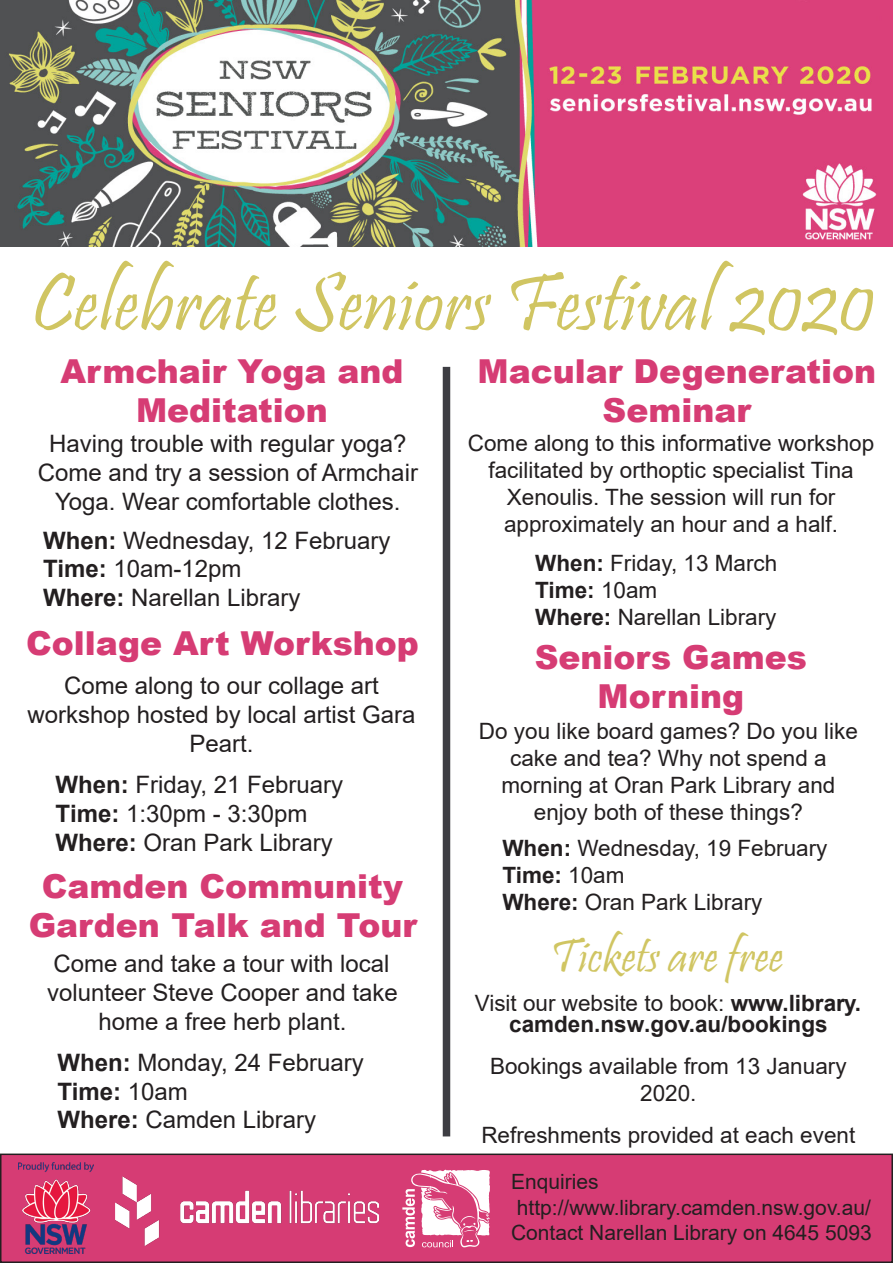
<style>
.page{position:relative;width:893px;height:1263px;background:#fff}
.page>*{position:absolute;margin:0;border:0;box-sizing:border-box;transform-origin:0 0}
.t1{font:84px "Pristina";color:#d0c562}
.t2{font:49.5px "Pristina";color:#d0c562}
.t3{font:900 33px/39.6px "Arial";color:#d63c74;text-align:center}
.t4{font:24px/28.8px "Arial";color:#231f20;text-align:center}
.t5{font:700 24px "Arial";color:#231f20}
.t6{font:22.5px/27px "Arial";color:#231f20;text-align:center}
.t7{font:700 22.5px/21px "Arial";color:#231f20;text-align:center}
.t8{font:21px/25.2px "Arial";color:#231f20}
.s1{font-weight:700}
.s2{font-weight:400}
</style>
<div class="page">
<img style="left:0;top:0;width:893px;height:247px">
<div style="left:1px;top:1154px;width:891px;height:108px;background:#d63c74"></div>
<div style="left:0;top:1153px;width:893px;height:110px;border:2px solid #231f20"></div>
<svg style="left:402px;top:1169px;width:88px;height:79px"></svg>
<img style="left:115px;top:1177px;width:263px;height:68px">
<img style="left:18px;top:1162px;width:76px;height:92px">
<div style="left:443px;top:367px;width:7px;height:769px;background:#3d3d43"></div>
<p class="t1" style="left:31px;top:256px;width:844px">Celebrate Seniors Festival 2020</p>
<p class="t3" style="left:60px;top:350px;width:344px">Armchair Yoga and</p>
<p class="t3" style="left:136px;top:390px;width:193px">Meditation</p>
<p class="t4" style="left:38px;top:429px;width:382px">Having trouble with regular yoga?<br>Come and try a session of Armchair<br>Yoga. Wear comfortable clothes.</p>
<p class="t4" style="left:43px;top:525px;width:349px;text-align:left"><span class="s1">When:</span> Wednesday, 12 February<br><span class="s1">Time:</span> 10am-12pm</p>
<p class="t4" style="left:43px;top:583px;width:259px"><span class="s1">Where:</span> Narellan Library</p>
<p class="t3" style="left:26px;top:622px;width:394px">Collage Art Workshop</p>
<p class="t4" style="left:64px;top:671px;width:316px">Come along to our collage art</p>
<p class="t4" style="left:27px;top:700px;width:390px">workshop hosted by local artist Gara<br>Peart.</p>
<p class="t4" style="left:56px;top:770px;width:289px;text-align:left"><span class="s1">When:</span> Friday, 21 February<br><span class="s1">Time:</span> 1:30pm - 3:30pm<br><span class="s1">Where:</span> Oran Park Library</p>
<p class="t3" style="left:29px;top:865px;width:390px">Camden Community<br>Garden Talk and Tour</p>
<p class="t4" style="left:47px;top:949px;width:352px">Come and take a tour with local volunteer Steve Cooper and take home a free herb plant.</p>
<p class="t4" style="left:57px;top:1048px;width:308px"><span class="s1">When:</span> Monday, 24 February</p>
<p class="t5" style="left:57px;top:1074px;width:132px">Time: <span class="s2">10am</span></p>
<p class="t4" style="left:57px;top:1105px;width:260px"><span class="s1">Where:</span> Camden Library</p>
<p class="t3" style="left:477px;top:350px;width:400px">Macular Degeneration<br>Seminar</p>
<p class="t6" style="left:468px;top:429px;width:408px">Come along to this informative workshop facilitated by orthoptic specialist Tina</p>
<p class="t6" style="left:507px;top:483px;width:330px">Xenoulis. The session will run for</p>
<p class="t6" style="left:504px;top:510px;width:335px">approximately an hour and a half.</p>
<p class="t6" style="left:535px;top:549px;width:244px;text-align:left"><span class="s1">When:</span> Friday, 13 March<br><span class="s1">Time:</span> 10am<br><span class="s1">Where:</span> Narellan Library</p>
<p class="t3" style="left:535px;top:636px;width:274px">Seniors Games<br>Morning</p>
<p class="t6" style="left:479px;top:717px;width:380px">Do you like board games? Do you like cake and tea? Why not spend a morning at Oran Park Library and enjoy both of these things?</p>
<p class="t6" style="left:502px;top:834px;width:327px;text-align:left"><span class="s1">When:</span> Wednesday, 19 February<br><span class="s1">Time:</span> 10am<br><span class="s1">Where:</span> Oran Park Library</p>
<p class="t2" style="left:550px;top:928px;width:235px">Tickets are free</p>
<p class="t7" style="left:475px;top:993px;width:388px"><span class="s2">Visit our website to book:</span> www.library. camden.nsw.gov.au/bookings</p>
<p class="t6" style="left:490px;top:1053px;width:358px">Bookings available from 13 January<br>2020.</p>
<p class="t6" style="left:481px;top:1122px;width:375px">Refreshments provided at each event</p>
<p class="t8" style="left:511px;top:1169px;width:362px">Enquiries http://www.library.camden.nsw.gov.au/<br>Contact Narellan Library on 4645 5093</p>
</div>
